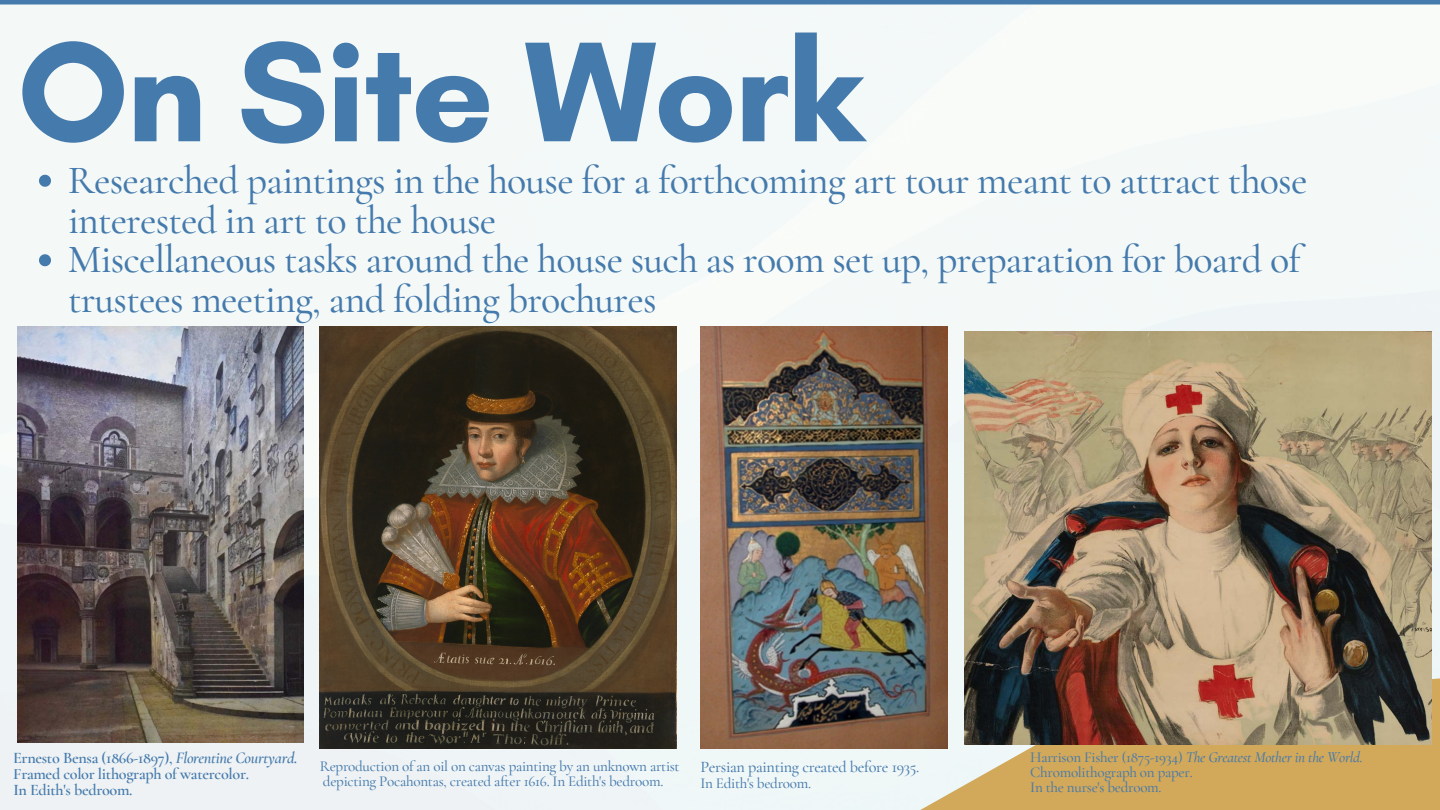
<style>
.page{position:relative;width:1440px;height:810px;background:#fff}
.page>*{position:absolute;margin:0;border:0;box-sizing:border-box;transform-origin:0 0}
.t1{font:700 145px "Glacial Indifference";letter-spacing:-.02em;color:#457aac}
.t2{font:500 40px/39.8px "Cormorant Garamond";letter-spacing:-.02em;color:#457aac}
.t3{font:500 16.2px "Cormorant Garamond";letter-spacing:-.02em;color:#457aac}
.t4{font:600 16.1px/16.1px "Cormorant Garamond";letter-spacing:-.02em;color:#457aac}
.t5{font:500 15.1px/15px "Cormorant Garamond";letter-spacing:-.02em;color:#457aac}
.s1{font-style:italic}
</style>
<div class="page">
<div style="left:0;top:5px;width:1440px;height:805px;background:#f4f9f8"></div>
<div style="left:0;top:0;width:1440px;height:5px;background:#457aac"></div>
<svg style="left:624px;top:662px;width:816px;height:148px;fill:#d2a85a"></svg>
<img style="left:964px;top:332px;width:467px;height:412px">
<img style="left:17px;top:327px;width:287px;height:416px">
<img style="left:320px;top:327px;width:356px;height:422px">
<img style="left:700px;top:327px;width:248px;height:422px">
<svg style="left:39px;top:175px;width:12px;height:12px"></svg>
<svg style="left:39px;top:254px;width:12px;height:12px"></svg>
<h1 class="t1" style="left:17px;top:4px;width:847px">On Site Work</h1>
<h2 class="t2" style="left:68px;top:160px;width:1241px">Researched paintings in the house for a forthcoming art tour meant to attract those interested in art to the house<br>Miscellaneous tasks around the house such as room set up, preparation for board of trustees meeting, and folding brochures</h2>
<p class="t4" style="left:13px;top:750px;width:286px">Ernesto Bensa (1866-1897), <span class="s1">Florentine Courtyard</span>.<br>Framed color lithograph of watercolor.<br>In Edith's bedroom.</p>
<p class="t5" style="left:320px;top:758px;width:361px">Reproduction of an oil on canvas painting by an unknown artist depicting Pocahontas, created after 1616. In Edith's bedroom.</p>
<p class="t3" style="left:700px;top:757px;width:220px">Persian painting created before 1935.</p>
<p class="t5" style="left:700px;top:776px;width:112px">In Edith's bedroom.</p>
<p class="t5" style="left:1030px;top:750px;width:334px">Harrison Fisher (1875-1934) <span class="s1">The Greatest Mother in the World</span>.<br>Chromolithograph on paper.<br>In the nurse's bedroom.</p>
</div>
